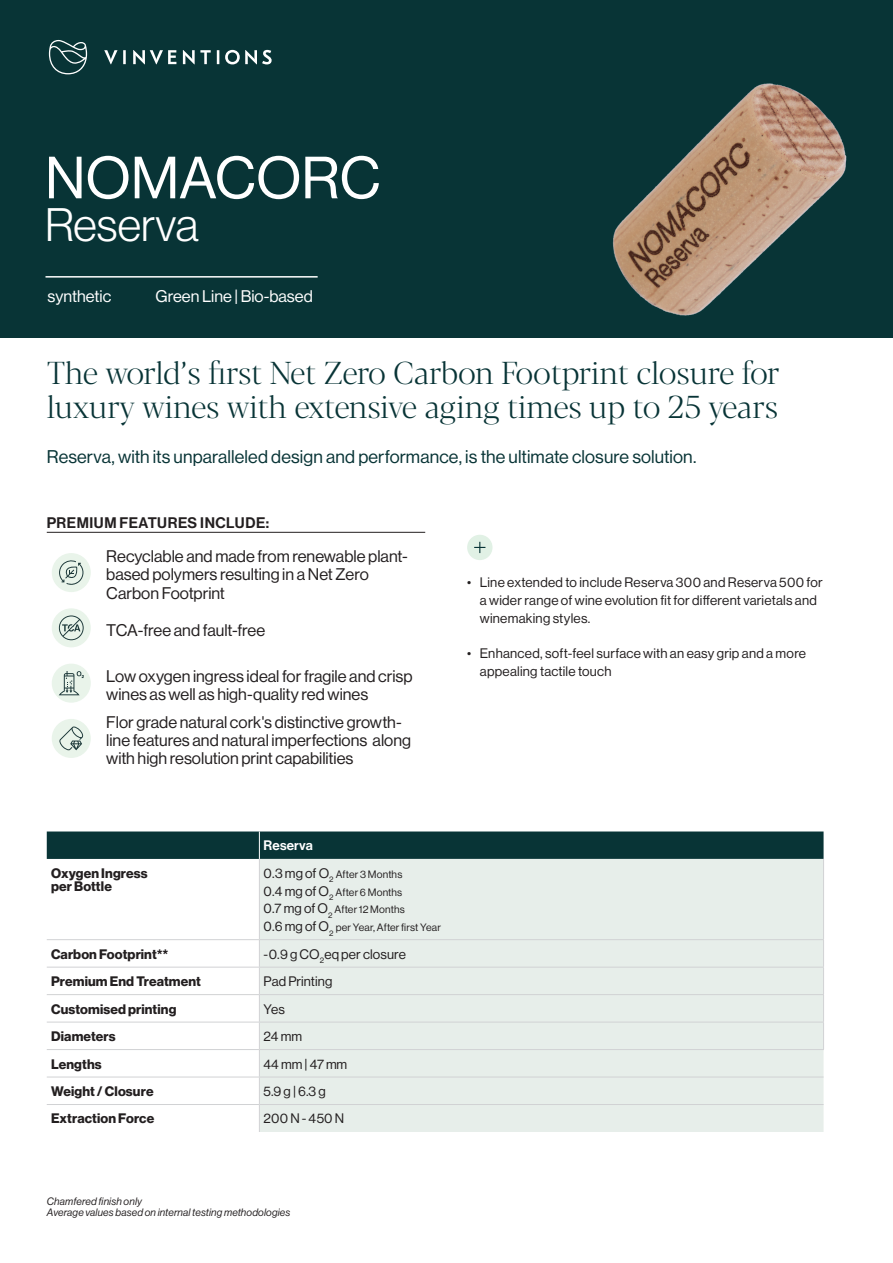
<style>
.page{position:relative;width:893px;height:1263px;background:#fff}
.page>*{position:absolute;margin:0;border:0;box-sizing:border-box;transform-origin:0 0}
.t1{font:58.2px "N Haas Grotesk DS Pro 55 Rg";color:#fff}
.t2{font:45.9px "N Haas Grotesk DS Pro 45 Lt";color:#fff}
.t3{font:31.5px/34.5px "Vinventions Display";color:#083436}
.Body{font:18px "N Haas Grotesk DS Pro 55 Rg";letter-spacing:.01em;color:#083436}
.LI{font:16.5px/18.1px "N Haas Grotesk DS Pro 55 Rg";color:#231f20}
.t4{font:16.5px "N Haas Grotesk DS Pro 55 Rg";color:#fff}
.Body-2{font:15px "N Haas Grotesk DS Pro 65 Md";letter-spacing:.035em;color:#231f20}
.Body-3{font:13.5px/18px "N Haas Grotesk DS Pro 55 Rg";letter-spacing:.02em;color:#231f20}
.Body-4{font:13.5px/13.5px "N Haas Grotesk DS Pro 75 Bd";letter-spacing:.01em;color:#231f20}
.Body-5{font:13.5px "N Haas Grotesk DS Pro 65 Md";letter-spacing:.01em;color:#fff}
.Body-6{font:10.5px "N Haas Grotesk DS Pro 55 Rg";letter-spacing:.015em;color:#231f20}
.Legende{font:10.5px/11.6px "N Haas Grotesk DS Pro 56 It";letter-spacing:.015em;color:#231f20}
.s1{font-size:13.5px}
</style>
<div class="page">
<div style="left:0;top:0;width:893px;height:338px;background:#083436"></div>
<div style="left:260px;top:859px;width:564px;height:273px;background:#e7eeea"></div>
<hr style="left:259px;top:859px;width:1px;height:80px;background:#d1d2d4">
<hr style="left:823px;top:859px;width:1px;height:80px;background:#d1d2d4">
<hr style="left:47px;top:967px;width:212px;height:1px;background:#d1d2d4">
<hr style="left:259px;top:967px;width:565px;height:1px;background:#d1d2d4">
<hr style="left:47px;top:994px;width:212px;height:1px;background:#d1d2d4">
<hr style="left:259px;top:994px;width:565px;height:1px;background:#d1d2d4">
<svg style="left:823px;top:940px;width:1px;height:109px"></svg>
<hr style="left:47px;top:1104px;width:212px;height:1px;background:#d1d2d4">
<hr style="left:259px;top:1104px;width:565px;height:1px;background:#d1d2d4">
<svg style="left:259px;top:940px;width:1px;height:192px"></svg>
<hr style="left:47px;top:939px;width:212px;height:1px;background:#d1d2d4">
<hr style="left:259px;top:939px;width:565px;height:1px;background:#d1d2d4">
<hr style="left:47px;top:1022px;width:212px;height:1px;background:#d1d2d4">
<hr style="left:259px;top:1022px;width:565px;height:1px;background:#d1d2d4">
<hr style="left:47px;top:1049px;width:212px;height:1px;background:#d1d2d4">
<hr style="left:259px;top:1049px;width:565px;height:1px;background:#d1d2d4">
<hr style="left:47px;top:1077px;width:212px;height:1px;background:#d1d2d4">
<hr style="left:259px;top:1077px;width:565px;height:1px;background:#d1d2d4">
<svg style="left:47px;top:831px;width:777px;height:28px;background:#0d383a"></svg>
<svg style="left:49px;top:40px;width:38px;height:34px"></svg>
<svg style="left:104px;top:50px;width:168px;height:14px"></svg>
<div style="left:467px;top:535px;width:25px;height:25px;background:#e1f1e5;border-radius:50%"></div>
<svg style="left:474px;top:542px;width:11px;height:11px"></svg>
<hr style="left:45px;top:276px;width:273px;height:2px;background:#fff">
<hr style="left:47px;top:532px;width:378px;height:1px;background:#231f20">
<div style="left:52px;top:553px;width:39px;height:39px;background:#e9f4ea;border-radius:50%"></div>
<svg style="left:59px;top:560px;width:25px;height:25px"></svg>
<div style="left:52px;top:608px;width:39px;height:39px;background:#e9f4ea;border-radius:50%"></div>
<svg style="left:59px;top:615px;width:25px;height:25px"></svg>
<div style="left:52px;top:664px;width:39px;height:39px;background:#e9f4ea;border-radius:50%"></div>
<svg style="left:59px;top:671px;width:25px;height:24px"></svg>
<div style="left:52px;top:719px;width:39px;height:39px;background:#e9f4ea;border-radius:50%"></div>
<svg style="left:59px;top:726px;width:25px;height:24px"></svg>
<img style="left:613px;top:83px;width:234px;height:233px">
<p class="t1" style="left:45px;top:145px;width:337px">NOMACORC</p>
<p class="t2" style="left:45px;top:199px;width:155px">Reserva</p>
<h1 class="t4" style="left:48px;top:287px;width:65px">synthetic</h1>
<h1 class="t4" style="left:156px;top:287px;width:159px">Green Line | Bio-based</h1>
<h1 class="t3" style="left:47px;top:356px;width:734px">The world’s first Net Zero Carbon Footprint closure for luxury wines with extensive aging times up to 25 years</h1>
<p class="Body" style="left:47px;top:447px;width:651px">Reserva, with its unparalleled design and performance, is the ultimate closure solution.</p>
<p class="Body-2" style="left:47px;top:514px;width:224px">PREMIUM FEATURES INCLUDE:</p>
<p class="LI" style="left:106px;top:548px;width:303px">Recyclable and made from renewable plant&shy;based polymers resulting in a Net Zero<br>Carbon Footprint</p>
<p class="LI" style="left:106px;top:621px;width:160px">TCA-free and fault-free</p>
<p class="LI" style="left:106px;top:667px;width:308px">Low oxygen ingress ideal for fragile and crisp wines as well as high-quality red wines</p>
<p class="LI" style="left:106px;top:713px;width:306px">Flor grade natural cork's distinctive growth&shy;line features and natural imperfections along with high resolution print capabilities</p>
<p class="Body-3" style="left:480px;top:573px;width:344px;text-indent:-13px">• Line extended to include Reserva 300 and Reserva 500 for a wider range of wine evolution fit for different varietals and winemaking styles.</p>
<p class="Body-3" style="left:480px;top:644px;width:328px;text-indent:-13px">• Enhanced, soft-feel surface with an easy grip and a more appealing tactile touch</p>
<p class="Body-5" style="left:264px;top:838px;width:51px">Reserva</p>
<p class="Body-4" style="left:51px;top:866px;width:98px">Oxygen Ingress per Bottle</p>
<p class="Body-6" style="left:264px;top:868px;width:140px"><span class="s1">0.3 mg of O</span><sub>2</sub> After 3 Months</p>
<p class="Body-6" style="left:264px;top:886px;width:140px"><span class="s1">0.4 mg of O</span><sub>2</sub> After 6 Months</p>
<p class="Body-6" style="left:264px;top:904px;width:143px"><span class="s1">0.7 mg of O</span><sub>2</sub> After 12 Months</p>
<p class="Body-6" style="left:264px;top:921px;width:179px"><span class="s1">0.6 mg of O</span><sub>2</sub> per Year, After first Year</p>
<p class="Body-4" style="left:51px;top:947px;width:119px">Carbon Footprint**</p>
<p class="Body-3" style="left:264px;top:945px;width:144px">-0.9 g CO<sub>2</sub>eq per closure</p>
<p class="Body-4" style="left:51px;top:975px;width:151px">Premium End Treatment</p>
<p class="Body-3" style="left:264px;top:972px;width:70px">Pad Printing</p>
<p class="Body-4" style="left:51px;top:1002px;width:127px">Customised printing</p>
<p class="Body-3" style="left:264px;top:1000px;width:23px">Yes</p>
<p class="Body-4" style="left:51px;top:1030px;width:66px">Diameters</p>
<p class="Body-3" style="left:264px;top:1027px;width:40px">24 mm</p>
<p class="Body-4" style="left:51px;top:1057px;width:52px">Lengths</p>
<p class="Body-3" style="left:264px;top:1055px;width:85px">44 mm | 47 mm</p>
<p class="Body-4" style="left:51px;top:1085px;width:104px">Weight / Closure</p>
<p class="Body-3" style="left:264px;top:1082px;width:64px">5.9 g | 6.3 g</p>
<p class="Body-4" style="left:51px;top:1112px;width:105px">Extraction Force</p>
<p class="Body-3" style="left:264px;top:1110px;width:82px">200 N - 450 N</p>
<p class="Legende" style="left:47px;top:1195px;width:245px">Chamfered finish only<br>Average values based on internal testing methodologies</p>
</div>
